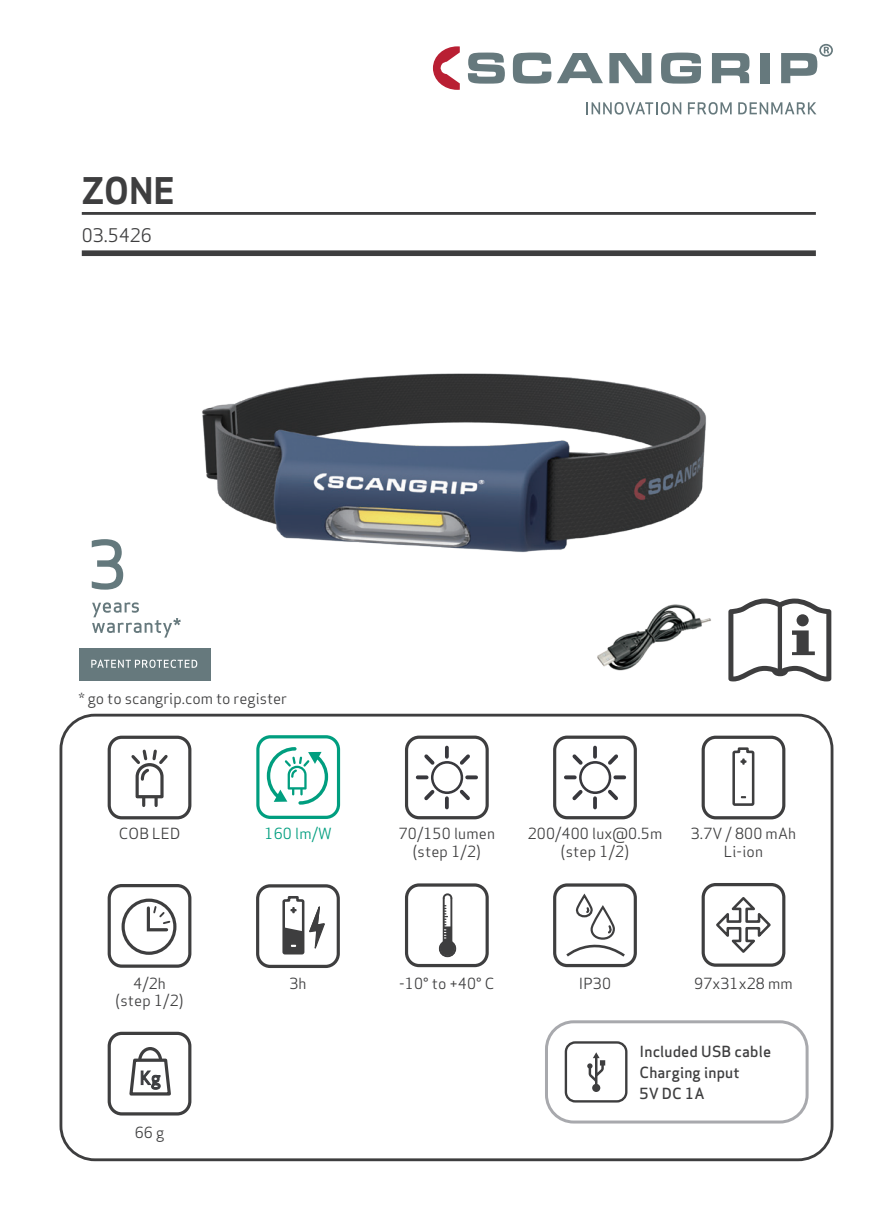
<style>
.page{position:relative;width:893px;height:1208px;background:#fff}
.page>*{position:absolute;margin:0;border:0;box-sizing:border-box;transform-origin:0 0}
.t1{font:700 36px "Apex Sans";color:#3e3e3f}
.t2{font:18.3px "Apex Sans";color:#3e3e3f}
.t3{font:15px/17.4px "Apex Sans";letter-spacing:.01em;color:#3e3e3f;text-align:center}
.t4{font:500 15px/21px "Apex Sans";letter-spacing:.01em;color:#3e3e3f}
.t5{font:15px "Apex Sans";color:#009e7f}
</style>
<div class="page">
<div style="left:60px;top:713px;width:773px;height:448px;border:3px solid #3e3e3f;border-radius:34px"></div>
<svg style="left:433px;top:46px;width:27px;height:44px"></svg>
<svg style="left:468px;top:53px;width:37px;height:31px"></svg>
<svg style="left:513px;top:53px;width:38px;height:31px"></svg>
<svg style="left:557px;top:53px;width:46px;height:30px"></svg>
<svg style="left:609px;top:53px;width:42px;height:30px"></svg>
<svg style="left:661px;top:53px;width:40px;height:31px"></svg>
<svg style="left:712px;top:53px;width:37px;height:30px"></svg>
<div style="left:760px;top:53px;width:10px;height:30px;background:#66797d"></div>
<svg style="left:781px;top:53px;width:36px;height:30px"></svg>
<svg style="left:824px;top:47px;width:5px;height:6px"></svg>
<div style="left:819px;top:44px;width:14px;height:13px;border:2px solid #66797d;border-radius:50%"></div>
<svg style="left:586px;top:102px;width:95px;height:13px"></svg>
<svg style="left:688px;top:102px;width:44px;height:13px"></svg>
<svg style="left:738px;top:102px;width:78px;height:12px"></svg>
<img style="left:597px;top:604px;width:114px;height:67px">
<svg style="left:728px;top:598px;width:103px;height:83px"></svg>
<div style="left:545px;top:1020px;width:264px;height:103px;border:3px solid #a8a9ad;border-radius:27px"></div>
<div style="left:565px;top:1041px;width:62px;height:61px;border:2px solid #3e3e3f;border-radius:9px"></div>
<svg style="left:587px;top:1052px;width:18px;height:40px"></svg>
<div style="left:82px;top:250px;width:734px;height:6px;background:#3e3e3f"></div>
<hr style="left:82px;top:212px;width:734px;height:3px;background:#3e3e3f">
<svg style="left:92px;top:539px;width:31px;height:50px"></svg>
<div style="left:79px;top:648px;width:131px;height:33px;background:#66797d"></div>
<svg style="left:91px;top:659px;width:106px;height:9px"></svg>
<svg style="left:92px;top:602px;width:89px;height:35px"></svg>
<div style="left:405px;top:735px;width:84px;height:84px;border:3px solid #3e3e3f;border-radius:13px"></div>
<div style="left:431px;top:761px;width:32px;height:33px;background:#fff;border:3px solid #38383d;border-radius:50%"></div>
<svg style="left:445px;top:747px;width:4px;height:10px"></svg>
<svg style="left:445px;top:798px;width:4px;height:9px"></svg>
<svg style="left:467px;top:775px;width:9px;height:4px"></svg>
<svg style="left:418px;top:775px;width:9px;height:4px"></svg>
<svg style="left:456px;top:754px;width:14px;height:14px"></svg>
<svg style="left:424px;top:786px;width:14px;height:15px"></svg>
<svg style="left:456px;top:786px;width:14px;height:15px"></svg>
<svg style="left:424px;top:754px;width:14px;height:14px"></svg>
<div style="left:405px;top:883px;width:84px;height:84px;border:3px solid #3e3e3f;border-radius:13px"></div>
<svg style="left:438px;top:893px;width:19px;height:65px"></svg>
<div style="left:553px;top:883px;width:84px;height:84px;border:3px solid #3e3e3f;border-radius:13px"></div>
<div style="left:575px;top:894px;width:18px;height:23px;border:2px solid #3e3e3f;border-radius:8px"></div>
<svg style="left:566px;top:905px;width:59px;height:52px"></svg>
<div style="left:702px;top:883px;width:83px;height:83px;border:3px solid #3e3e3f;border-radius:13px"></div>
<svg style="left:716px;top:897px;width:55px;height:56px"></svg>
<div style="left:553px;top:735px;width:84px;height:84px;border:3px solid #3e3e3f;border-radius:13px"></div>
<div style="left:579px;top:761px;width:32px;height:33px;background:#fff;border:3px solid #38383d;border-radius:50%"></div>
<svg style="left:593px;top:747px;width:4px;height:10px"></svg>
<svg style="left:593px;top:798px;width:4px;height:9px"></svg>
<svg style="left:615px;top:775px;width:9px;height:4px"></svg>
<svg style="left:566px;top:775px;width:9px;height:4px"></svg>
<svg style="left:604px;top:754px;width:14px;height:14px"></svg>
<svg style="left:572px;top:786px;width:14px;height:15px"></svg>
<svg style="left:604px;top:786px;width:14px;height:15px"></svg>
<svg style="left:572px;top:754px;width:14px;height:14px"></svg>
<div style="left:702px;top:735px;width:83px;height:84px;border:3px solid #3e3e3f;border-radius:13px"></div>
<svg style="left:732px;top:747px;width:23px;height:59px"></svg>
<div style="left:256px;top:884px;width:84px;height:84px;border:3px solid #3e3e3f;border-radius:13px"></div>
<svg style="left:282px;top:896px;width:43px;height:59px"></svg>
<div style="left:108px;top:884px;width:83px;height:83px;border:3px solid #3e3e3f;border-radius:13px"></div>
<div style="left:122px;top:898px;width:54px;height:56px;border:3px solid #3e3e3f;border-radius:50%"></div>
<svg style="left:146px;top:904px;width:26px;height:29px"></svg>
<div style="left:256px;top:735px;width:84px;height:84px;border:3px solid #009e7f;border-radius:13px"></div>
<svg style="left:267px;top:747px;width:61px;height:57px"></svg>
<div style="left:108px;top:735px;width:83px;height:84px;border:3px solid #3e3e3f;border-radius:13px"></div>
<svg style="left:131px;top:749px;width:37px;height:56px"></svg>
<div style="left:108px;top:1031px;width:83px;height:84px;border:3px solid #3e3e3f;border-radius:13px"></div>
<svg style="left:140px;top:1048px;width:21px;height:26px"></svg>
<div style="left:138px;top:1047px;width:24px;height:28px;border:3px solid #3e3e3f;border-radius:50%"></div>
<svg style="left:129px;top:1057px;width:42px;height:39px"></svg>
<img style="left:202px;top:373px;width:504px;height:180px">
<h1 class="t1" style="left:82px;top:167px;width:94px">ZONE</h1>
<p class="t2" style="left:82px;top:220px;width:72px">03.5426</p>
<p class="t3" style="left:79px;top:688px;width:210px">* go to scangrip.com to register</p>
<p class="t3" style="left:119px;top:823px;width:63px">COB LED</p>
<p class="t3" style="left:528px;top:823px;width:136px">200/400 lux@0.5m (step 1/2)</p>
<p class="t5" style="left:265px;top:821px;width:69px">160 lm/W</p>
<p class="t3" style="left:399px;top:823px;width:98px">70/150 lumen (step 1/2)</p>
<p class="t3" style="left:691px;top:823px;width:107px">3.7V / 800 mAh<br>Li-ion</p>
<p class="t3" style="left:133px;top:973px;width:34px">4/2h</p>
<p class="t3" style="left:399px;top:973px;width:97px">-10° to +40° C</p>
<p class="t3" style="left:579px;top:973px;width:34px">IP30</p>
<p class="t3" style="left:116px;top:990px;width:69px">(step 1/2)</p>
<p class="t3" style="left:289px;top:973px;width:19px">3h</p>
<p class="t3" style="left:694px;top:973px;width:100px">97x31x28 mm</p>
<p class="t3" style="left:135px;top:1121px;width:31px">66 g</p>
<p class="t4" style="left:639px;top:1039px;width:133px">Included USB cable<br>Charging input<br>5V DC 1A</p>
</div>
